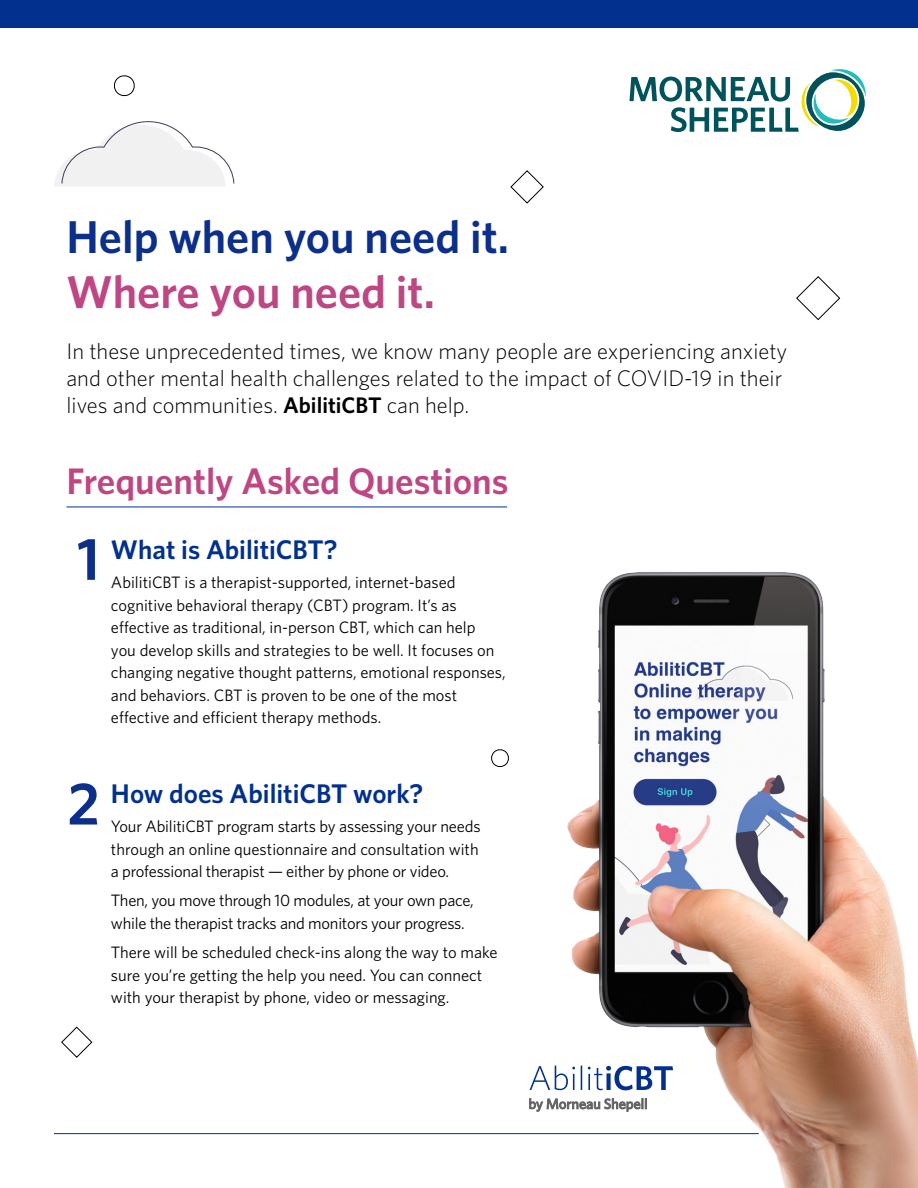
<style>
.page{position:relative;width:918px;height:1188px;background:#fff}
.page>*{position:absolute;margin:0;border:0;box-sizing:border-box;transform-origin:0 0}
.t1{font:600 60px "Whitney";color:#0b2f8b}
.t2{font:600 46.05px/55.3px "Whitney";color:#0b2f8b}
.t3{font:600 36.9px "Whitney";color:#be4783}
.t4{font:600 27px "Whitney";color:#02308f}
.t5{font:300 22.5px/27px "Whitney";color:#000}
.t6{font:16.5px/22.5px "Whitney";color:#000}
.s1{color:#be4783}
.s2{font-weight:600}
</style>
<div class="page">
<div style="left:0;top:0;width:918px;height:28px;background:#02308f"></div>
<svg style="left:796px;top:276px;width:44px;height:44px"></svg>
<svg style="left:511px;top:170px;width:33px;height:33px"></svg>
<svg style="left:629px;top:69px;width:237px;height:63px"></svg>
<hr style="left:66px;top:507px;width:441px;height:1px;background:#02308f">
<svg style="left:491px;top:749px;width:18px;height:18px"></svg>
<svg style="left:54px;top:121px;width:180px;height:65px"></svg>
<svg style="left:114px;top:75px;width:21px;height:21px"></svg>
<svg style="left:61px;top:1027px;width:31px;height:31px"></svg>
<hr style="left:54px;top:1133px;width:705px;height:1px;background:#02308f">
<img style="left:555px;top:572px;width:363px;height:616px">
<svg style="left:529px;top:1098px;width:118px;height:14px"></svg>
<svg style="left:530px;top:1065px;width:45px;height:25px"></svg>
<svg style="left:581px;top:1065px;width:1px;height:25px"></svg>
<svg style="left:588px;top:1066px;width:85px;height:24px"></svg>
<p class="t2" style="left:66px;top:208px;width:444px">Help when you need it.<br><span class="s1">Where you need it.</span></p>
<p class="t5" style="left:66px;top:337px;width:722px">In these unprecedented times, we know many people are experiencing anxiety and other mental health challenges related to the impact of COVID-19 in their lives and communities. <span class="s2">AbilitiCBT</span> can help.</p>
<p class="t3" style="left:66px;top:457px;width:444px">Frequently Asked Questions</p>
<p class="t1" style="left:77px;top:519px;width:24px">1</p>
<p class="t4" style="left:111px;top:532px;width:228px">What is AbilitiCBT?</p>
<p class="t6" style="left:111px;top:571px;width:396px">AbilitiCBT is a therapist-supported, internet-based cognitive behavioral therapy (CBT) program. It’s as effective as traditional, in-person CBT, which can help<br>you develop skills and strategies to be well. It focuses on changing negative thought patterns, emotional responses, and behaviors. CBT is proven to be one of the most effective and efficient therapy methods.</p>
<p class="t1" style="left:67px;top:764px;width:34px">2</p>
<p class="t4" style="left:111px;top:776px;width:314px">How does AbilitiCBT work?</p>
<p class="t6" style="left:111px;top:815px;width:371px">Your AbilitiCBT program starts by assessing your needs through an online questionnaire and consultation with a professional therapist — either by phone or video.</p>
<p class="t6" style="left:111px;top:889px;width:364px">Then, you move through 10 modules, at your own pace, while the therapist tracks and monitors your progress.</p>
<p class="t6" style="left:111px;top:941px;width:388px">There will be scheduled check-ins along the way to make sure you’re getting the help you need. You can connect with your therapist by phone, video or messaging.</p>
</div>
